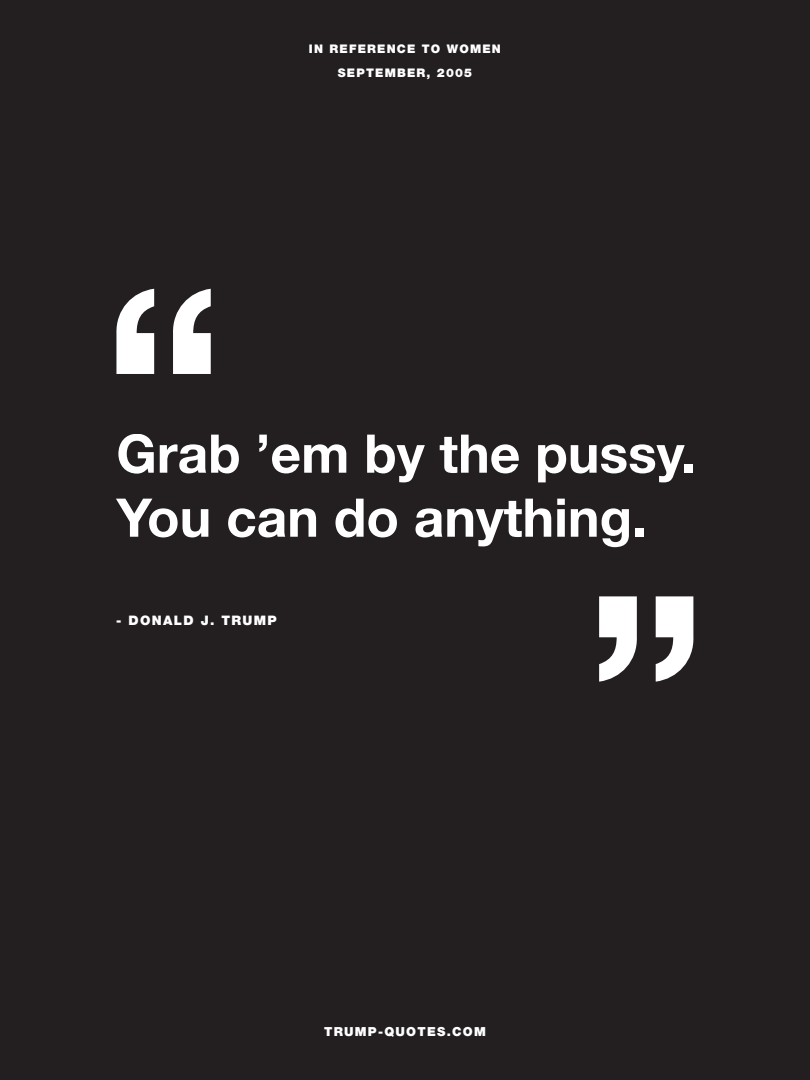
<style>
.page{position:relative;width:810px;height:1080px;background:#231f20}
.page>*{position:absolute;margin:0;border:0;box-sizing:border-box;transform-origin:0 0}
.t1{font:700 53.31px/64px "Helvetica Neue LT Std";color:#fff}
.t2{font:900 13.12px "Helvetica Neue LT Std";letter-spacing:.1em;color:#fff}
.t3{font:900 12.5px "Helvetica Neue LT Std";letter-spacing:.1em;color:#fff}
.t4{font:900 11.88px "Helvetica Neue LT Std";letter-spacing:.1em;color:#fff}
</style>
<div class="page">
<svg style="left:116px;top:289px;width:95px;height:85px"></svg>
<svg style="left:599px;top:596px;width:95px;height:86px"></svg>
<p class="t4" style="left:309px;top:42px;width:194px">IN REFERENCE TO WOMEN</p>
<p class="t4" style="left:338px;top:66px;width:136px">SEPTEMBER, 2005</p>
<p class="t1" style="left:116px;top:421px;width:581px">Grab ’em by the pussy.<br>You can do anything.</p>
<p class="t2" style="left:116px;top:612px;width:162px">- DONALD J. TRUMP</p>
<p class="t3" style="left:324px;top:1024px;width:163px">TRUMP-QUOTES.COM</p>
</div>
